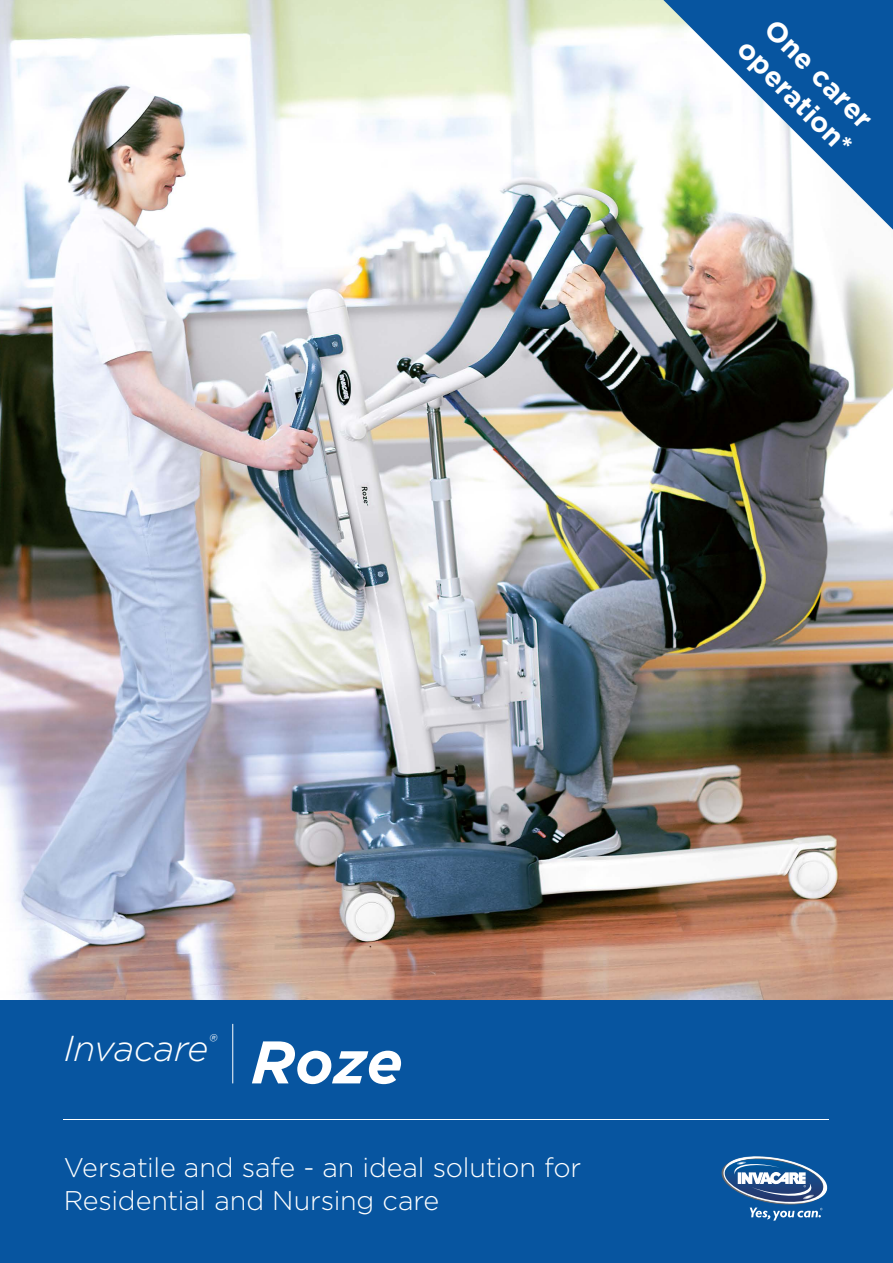
<style>
.page{position:relative;width:893px;height:1263px;background:#fff}
.page>*{position:absolute;margin:0;border:0;box-sizing:border-box;transform-origin:0 0}
.t1{font:italic 700 60px "Gotham";color:#fff}
.t2{font:italic 300 36px "Gotham";letter-spacing:-.015em;color:#fff}
.t3{font:700 27.75px/33.3px "Gotham";color:#fff}
.t4{font:300 27px/33px "Gotham";letter-spacing:-.005em;color:#fff}
</style>
<div class="page">
<div style="left:0;top:999px;width:893px;height:264px;background:#0755a0"></div>
<hr style="left:64px;top:1119px;width:765px;height:1px;background:#fff">
<svg style="left:721px;top:1156px;width:106px;height:64px"></svg>
<img style="left:0;top:0;width:893px;height:999px">
<hr style="left:232px;top:1024px;width:1px;height:59px;background:#fff">
<svg style="left:663px;top:0;width:230px;height:230px"></svg>
<p class="t3" style="left:778px;top:9px;width:151px;rotate:45deg">One carer operation*</p>
<h2 class="t2" style="left:64px;top:1026px;width:154px">Invacare<sup>®</sup></h2>
<h1 class="t1" style="left:251px;top:1022px;width:153px">Roze</h1>
<p class="t4" style="left:64px;top:1150px;width:519px">Versatile and safe - an ideal solution for<br>Residential and Nursing care</p>
</div>
